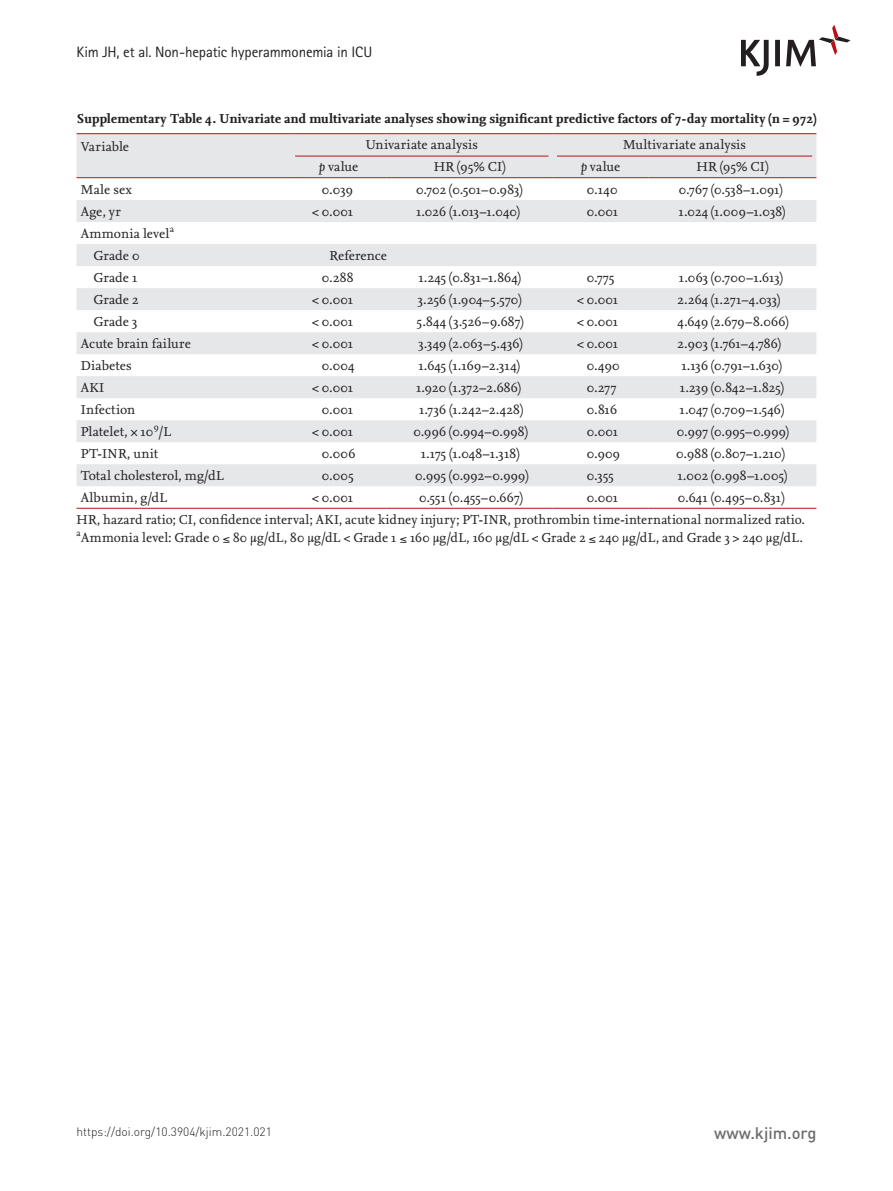
<style>
.page{position:relative;width:893px;height:1191px;background:#fff}
.page>*{position:absolute;margin:0;border:0;box-sizing:border-box;transform-origin:0 0}
.t1{font:500 16.5px "DIN Pro";color:#6c6d70}
.t2{font:15px "Rotis Sans Serif Std";letter-spacing:-.01em;color:#231f20}
.테이블{font:13.5px "Nexus Serif";letter-spacing:.015em;color:#231f20}
.테이블제목{font:700 13.5px "Nexus Serif";letter-spacing:.005em;color:#231f20}
.테이블머리_경계선{font:13.5px "Nexus Serif";letter-spacing:.01em;color:#231f20}
.테이블_2단계{font:13.5px "Nexus Serif";color:#231f20}
.테이블-2{font:13.5px "Nexus Serif";letter-spacing:-.01em;color:#231f20}
.테이블-3{font:13.5px "Nexus Serif";letter-spacing:-.005em;color:#231f20}
.t3{font:300 12px "DIN Pro";color:#231f20}
.s1{font-style:italic}
</style>
<div class="page">
<svg style="left:741px;top:25px;width:109px;height:51px"></svg>
<div style="left:77px;top:134px;width:739px;height:43px;background:#e6e7e9"></div>
<svg style="left:77px;top:200px;width:739px;height:286px;fill:#e6e7e9"></svg>
<hr style="left:77px;top:177px;width:214px;height:1px;background:#bb1018">
<hr style="left:291px;top:177px;width:96px;height:1px;background:#bb1018">
<hr style="left:387px;top:177px;width:166px;height:1px;background:#bb1018">
<hr style="left:553px;top:177px;width:95px;height:1px;background:#bb1018">
<hr style="left:648px;top:177px;width:168px;height:1px;background:#bb1018">
<hr style="left:77px;top:133px;width:214px;height:1px;background:#bb1018">
<hr style="left:291px;top:133px;width:96px;height:1px;background:#bb1018">
<hr style="left:387px;top:133px;width:166px;height:1px;background:#bb1018">
<hr style="left:553px;top:133px;width:95px;height:1px;background:#bb1018">
<hr style="left:648px;top:133px;width:168px;height:1px;background:#bb1018">
<hr style="left:77px;top:508px;width:214px;height:1px;background:#bb1018">
<hr style="left:291px;top:508px;width:96px;height:1px;background:#bb1018">
<hr style="left:387px;top:508px;width:166px;height:1px;background:#bb1018">
<hr style="left:553px;top:508px;width:95px;height:1px;background:#bb1018">
<hr style="left:648px;top:508px;width:168px;height:1px;background:#bb1018">
<hr style="left:295px;top:156px;width:254px;height:1px;background:#bb1018">
<hr style="left:557px;top:156px;width:255px;height:1px;background:#bb1018">
<p class="t2" style="left:77px;top:43px;width:297px">Kim JH, et al. Non-hepatic hyperammonemia in ICU</p>
<p class="테이블제목" style="left:77px;top:109px;width:741px">Supplementary Table 4. Univariate and multivariate analyses showing significant predictive factors of 7-day mortality (n = 972)</p>
<p class="테이블" style="left:81px;top:138px;width:50px">Variable</p>
<p class="테이블머리_경계선" style="left:366px;top:136px;width:114px">Univariate analysis</p>
<p class="테이블머리_경계선" style="left:623px;top:136px;width:125px">Multivariate analysis</p>
<p class="테이블" style="left:319px;top:158px;width:41px"><span class="s1">p</span> value</p>
<p class="테이블" style="left:434px;top:158px;width:73px">HR (95% CI)</p>
<p class="테이블" style="left:581px;top:158px;width:41px"><span class="s1">p</span> value</p>
<p class="테이블" style="left:696px;top:158px;width:73px">HR (95% CI)</p>
<p class="테이블" style="left:81px;top:180px;width:53px">Male sex</p>
<p class="테이블" style="left:322px;top:180px;width:32px">0.039</p>
<p class="테이블" style="left:416px;top:180px;width:108px">0.702 (0.501–0.983)</p>
<p class="테이블" style="left:587px;top:180px;width:32px">0.140</p>
<p class="테이블" style="left:679px;top:180px;width:105px">0.767 (0.538–1.091)</p>
<p class="테이블" style="left:81px;top:202px;width:42px">Age, yr</p>
<p class="테이블" style="left:312px;top:202px;width:43px">&lt; 0.001</p>
<p class="테이블" style="left:416px;top:202px;width:105px">1.026 (1.013–1.040)</p>
<p class="테이블" style="left:587px;top:202px;width:33px">0.001</p>
<p class="테이블" style="left:679px;top:202px;width:108px">1.024 (1.009–1.038)</p>
<p class="테이블" style="left:81px;top:224px;width:95px">Ammonia level<sup>a</sup></p>
<p class="테이블_2단계" style="left:94px;top:246px;width:48px">Grade 0</p>
<p class="테이블-3" style="left:330px;top:246px;width:59px">Reference</p>
<p class="테이블_2단계" style="left:94px;top:268px;width:46px">Grade 1</p>
<p class="테이블" style="left:322px;top:268px;width:33px">0.288</p>
<p class="테이블" style="left:419px;top:268px;width:104px">1.245 (0.831–1.864)</p>
<p class="테이블" style="left:587px;top:268px;width:29px">0.775</p>
<p class="테이블" style="left:679px;top:268px;width:105px">1.063 (0.700–1.613)</p>
<p class="테이블_2단계" style="left:94px;top:290px;width:47px">Grade 2</p>
<p class="테이블" style="left:312px;top:290px;width:43px">&lt; 0.001</p>
<p class="테이블" style="left:418px;top:290px;width:105px">3.256 (1.904–5.570)</p>
<p class="테이블" style="left:577px;top:290px;width:43px">&lt; 0.001</p>
<p class="테이블" style="left:677px;top:290px;width:104px">2.264 (1.271–4.033)</p>
<p class="테이블_2단계" style="left:94px;top:312px;width:45px">Grade 3</p>
<p class="테이블" style="left:312px;top:312px;width:43px">&lt; 0.001</p>
<p class="테이블" style="left:417px;top:312px;width:108px">5.844 (3.526–9.687)</p>
<p class="테이블" style="left:577px;top:312px;width:43px">&lt; 0.001</p>
<p class="테이블" style="left:677px;top:312px;width:113px">4.649 (2.679–8.066)</p>
<p class="테이블" style="left:81px;top:334px;width:112px">Acute brain failure</p>
<p class="테이블" style="left:312px;top:334px;width:43px">&lt; 0.001</p>
<p class="테이블" style="left:418px;top:334px;width:106px">3.349 (2.063–5.436)</p>
<p class="테이블" style="left:577px;top:334px;width:43px">&lt; 0.001</p>
<p class="테이블" style="left:678px;top:334px;width:105px">2.903 (1.761–4.786)</p>
<p class="테이블" style="left:81px;top:356px;width:53px">Diabetes</p>
<p class="테이블" style="left:322px;top:356px;width:34px">0.004</p>
<p class="테이블" style="left:418px;top:356px;width:103px">1.645 (1.169–2.314)</p>
<p class="테이블" style="left:587px;top:356px;width:34px">0.490</p>
<p class="테이블" style="left:681px;top:356px;width:102px">1.136 (0.791–1.630)</p>
<p class="테이블" style="left:81px;top:378px;width:25px">AKI</p>
<p class="테이블" style="left:312px;top:378px;width:43px">&lt; 0.001</p>
<p class="테이블" style="left:416px;top:378px;width:106px">1.920 (1.372–2.686)</p>
<p class="테이블" style="left:587px;top:378px;width:31px">0.277</p>
<p class="테이블" style="left:680px;top:378px;width:105px">1.239 (0.842–1.825)</p>
<p class="테이블" style="left:81px;top:400px;width:56px">Infection</p>
<p class="테이블" style="left:322px;top:400px;width:33px">0.001</p>
<p class="테이블" style="left:419px;top:400px;width:106px">1.736 (1.242–2.428)</p>
<p class="테이블" style="left:587px;top:400px;width:32px">0.816</p>
<p class="테이블" style="left:680px;top:400px;width:106px">1.047 (0.709–1.546)</p>
<p class="테이블-2" style="left:81px;top:422px;width:92px">Platelet, × 10<sup>9</sup>/L</p>
<p class="테이블" style="left:312px;top:422px;width:43px">&lt; 0.001</p>
<p class="테이블" style="left:413px;top:422px;width:116px">0.996 (0.994–0.998)</p>
<p class="테이블" style="left:587px;top:422px;width:33px">0.001</p>
<p class="테이블" style="left:677px;top:422px;width:114px">0.997 (0.995–0.999)</p>
<p class="테이블" style="left:81px;top:444px;width:79px">PT-INR, unit</p>
<p class="테이블" style="left:322px;top:444px;width:35px">0.006</p>
<p class="테이블" style="left:421px;top:444px;width:100px">1.175 (1.048–1.318)</p>
<p class="테이블" style="left:587px;top:444px;width:35px">0.909</p>
<p class="테이블" style="left:676px;top:444px;width:110px">0.988 (0.807–1.210)</p>
<p class="테이블" style="left:81px;top:466px;width:145px">Total cholesterol, mg/dL</p>
<p class="테이블" style="left:322px;top:466px;width:33px">0.005</p>
<p class="테이블" style="left:415px;top:466px;width:115px">0.995 (0.992–0.999)</p>
<p class="테이블" style="left:587px;top:466px;width:28px">0.355</p>
<p class="테이블" style="left:677px;top:466px;width:111px">1.002 (0.998–1.005)</p>
<p class="테이블" style="left:81px;top:488px;width:88px">Albumin, g/dL</p>
<p class="테이블" style="left:312px;top:488px;width:43px">&lt; 0.001</p>
<p class="테이블" style="left:419px;top:488px;width:105px">0.551 (0.455–0.667)</p>
<p class="테이블" style="left:587px;top:488px;width:33px">0.001</p>
<p class="테이블" style="left:678px;top:488px;width:108px">0.641 (0.495–0.831)</p>
<p class="테이블" style="left:77px;top:511px;width:730px">HR, hazard ratio; CI, confidence interval; AKI, acute kidney injury; PT-INR, prothrombin time-international normalized ratio.</p>
<p class="테이블" style="left:77px;top:529px;width:728px"><sup>a</sup>Ammonia level: Grade 0 ≤ 80 μg/dL, 80 μg/dL &lt; Grade 1 ≤ 160 μg/dL, 160 μg/dL &lt; Grade 2 ≤ 240 μg/dL, and Grade 3 &gt; 240 μg/dL.</p>
<p class="t3" style="left:77px;top:1123px;width:197px">https://doi.org/10.3904/kjim.2021.021</p>
<p class="t1" style="left:714px;top:1121px;width:104px">www.kjim.org</p>
</div>
